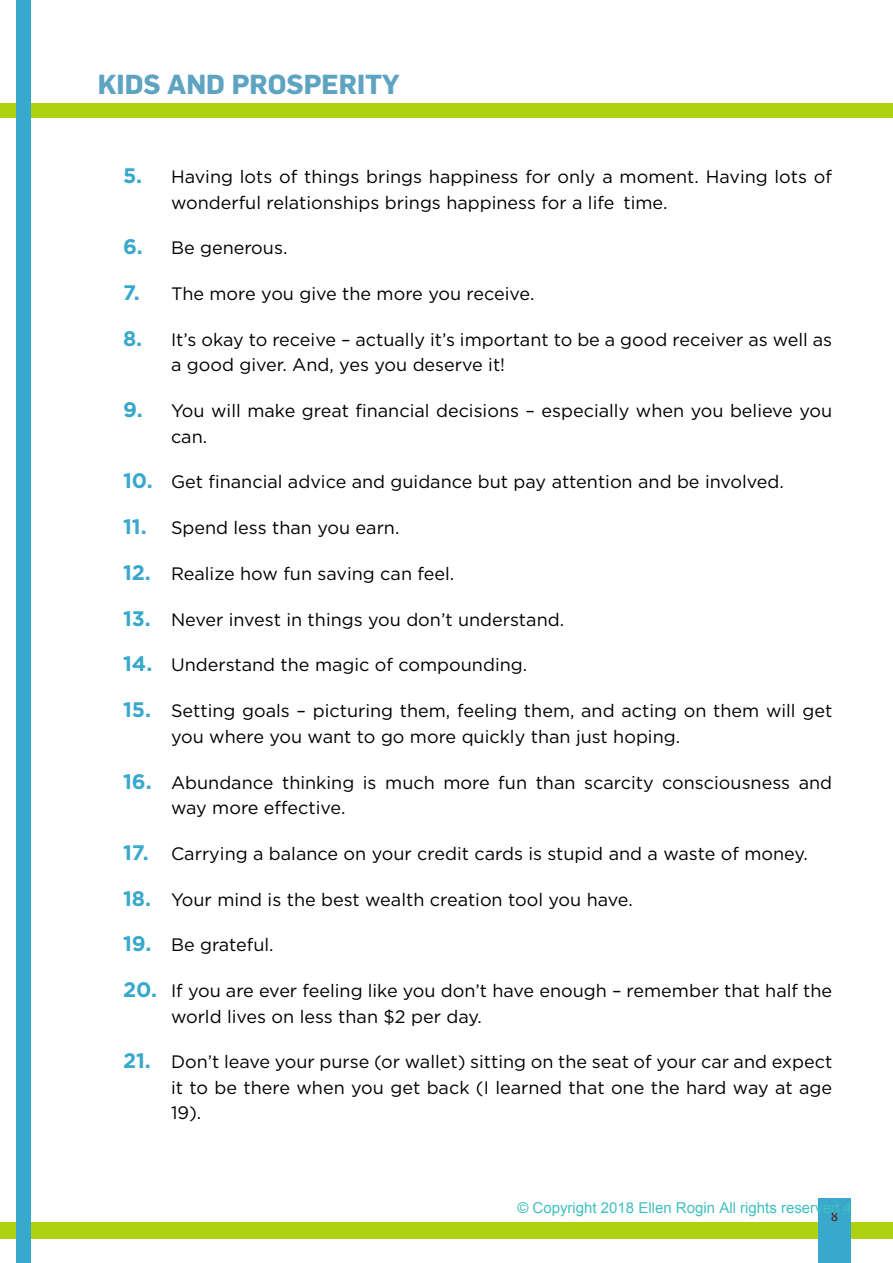
<style>
.page{position:relative;width:893px;height:1263px;background:#fff}
.page>*{position:absolute;margin:0;border:0;box-sizing:border-box;transform-origin:0 0}
.t1{font:700 27px "Flama";color:#5ea4c2}
.t2{font:18px/25.5px "Gotham";color:#000}
.t3{font:15px "Arial";color:#40bfbf}
.t4{font:13.5px "Absara TF";color:#5b1c22}
.s1{font-weight:700;font-size:21px;color:#38a8cd}
</style>
<div class="page">
<div style="left:0;top:1222px;width:893px;height:17px;background:#aed211"></div>
<div style="left:0;top:103px;width:893px;height:14px;background:#aed211"></div>
<div style="left:818px;top:1198px;width:33px;height:65px;background:#38a8cd"></div>
<div style="left:16px;top:0;width:14px;height:1263px;background:#38a8cd"></div>
<h1 class="t1" style="left:98px;top:68px;width:303px">KIDS AND PROSPERITY</h1>
<p class="t2" style="left:171px;top:164px;width:663px;text-indent:-48px"><span class="s1">5.</span> Having lots of things brings happiness for only a moment. Having lots of wonderful relationships brings happiness for a life‐time.</p>
<p class="t2" style="left:123px;top:235px;width:166px"><span class="s1">6.</span> Be generous.</p>
<p class="t2" style="left:123px;top:281px;width:413px"><span class="s1">7.</span> The more you give the more you receive.</p>
<p class="t2" style="left:171px;top:326px;width:663px;text-indent:-48px"><span class="s1">8.</span> It’s okay to receive – actually it’s important to be a good receiver as well as a good giver. And, yes you deserve it!</p>
<p class="t2" style="left:171px;top:398px;width:663px;text-indent:-48px"><span class="s1">9.</span> You will make great financial decisions – especially when you believe you can.</p>
<p class="t2" style="left:123px;top:469px;width:662px"><span class="s1">10.</span> Get financial advice and guidance but pay attention and be involved.</p>
<p class="t2" style="left:123px;top:515px;width:278px"><span class="s1">11.</span> Spend less than you earn.</p>
<p class="t2" style="left:123px;top:560px;width:333px"><span class="s1">12.</span> Realize how fun saving can feel.</p>
<p class="t2" style="left:123px;top:606px;width:443px"><span class="s1">13.</span> Never invest in things you don’t understand.</p>
<p class="t2" style="left:123px;top:652px;width:406px"><span class="s1">14.</span> Understand the magic of compounding.</p>
<p class="t2" style="left:171px;top:698px;width:663px;text-indent:-48px"><span class="s1">15.</span> Setting goals – picturing them, feeling them, and acting on them will get you where you want to go more quickly than just hoping.</p>
<p class="t2" style="left:171px;top:769px;width:663px;text-indent:-48px"><span class="s1">16.</span> Abundance thinking is much more fun than scarcity consciousness and way more effective.</p>
<p class="t2" style="left:123px;top:840px;width:686px"><span class="s1">17.</span> Carrying a balance on your credit cards is stupid and a waste of money.</p>
<p class="t2" style="left:123px;top:886px;width:511px"><span class="s1">18.</span> Your mind is the best wealth creation tool you have.</p>
<p class="t2" style="left:123px;top:932px;width:152px"><span class="s1">19.</span> Be grateful.</p>
<p class="t2" style="left:171px;top:977px;width:663px;text-indent:-48px"><span class="s1">20.</span> If you are ever feeling like you don’t have enough – remember that half the world lives on less than $2 per day.</p>
<p class="t2" style="left:171px;top:1049px;width:663px;text-align:justify;text-indent:-48px"><span class="s1">21.</span> Don’t leave your purse (or wallet) sitting on the seat of your car and expect it to be there when you get back (I learned that one the hard way at age 19).</p>
<p class="t3" style="left:517px;top:1198px;width:336px">© Copyright 2018 Ellen Rogin All rights reserved 4</p>
<p class="t4" style="left:831px;top:1208px;width:8px">8</p>
</div>
